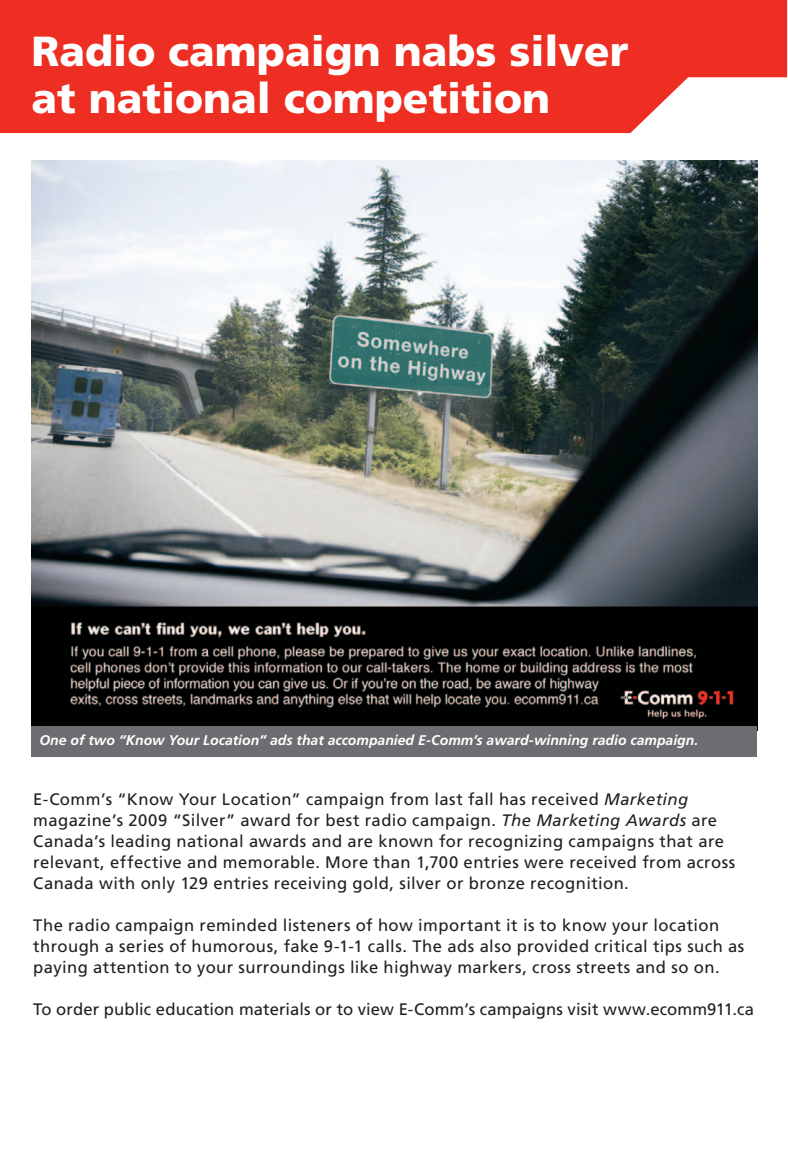
<style>
.page{position:relative;width:788px;height:1166px;background:#fff}
.page>*{position:absolute;margin:0;border:0;box-sizing:border-box;transform-origin:0 0}
.t1{font:900 42px/47.2px "Frutiger";color:#fff}
.Body_intro{font:16.62px/21px "Frutiger";letter-spacing:.025em;color:#231f20}
.Body_intro-2{font:16.62px "Frutiger";letter-spacing:.005em;color:#231f20}
.caption_cover{font:italic 700 14px "Frutiger";color:#fff}
.s1{font-style:italic}
</style>
<div class="page">
<div style="left:0;top:0;width:787px;height:133px;background:#ee2e22"></div>
<img style="left:32px;top:160px;width:725px;height:566px">
<div style="left:32px;top:726px;width:725px;height:30px;background:#6c6d70"></div>
<p class="t1" style="left:32px;top:26px;width:598px">Radio campaign nabs silver at national competition</p>
<p class="caption_cover" style="left:39px;top:732px;width:660px">One of two “Know Your Location” ads that accompanied E-Comm’s award-winning radio campaign.</p>
<p class="Body_intro" style="left:33px;top:788px;width:703px">E-Comm’s “Know Your Location” campaign from last fall has received <span class="s1">Marketing </span>magazine’s 2009 “Silver” award for best radio campaign. <span class="s1">The Marketing Awards</span> are Canada’s leading national awards and are known for recognizing campaigns that are relevant, effective and memorable. More than 1,700 entries were received from across Canada with only 129 entries receiving gold, silver or bronze recognition.</p>
<p class="Body_intro" style="left:33px;top:914px;width:712px">The radio campaign reminded listeners of how important it is to know your location through a series of humorous, fake 9-1-1 calls. The ads also provided critical tips such as paying attention to your surroundings like highway markers, cross streets and so on.</p>
<p class="Body_intro-2" style="left:33px;top:999px;width:722px">To order public education materials or to view E-Comm’s campaigns visit www.ecomm911.ca</p>
</div>
